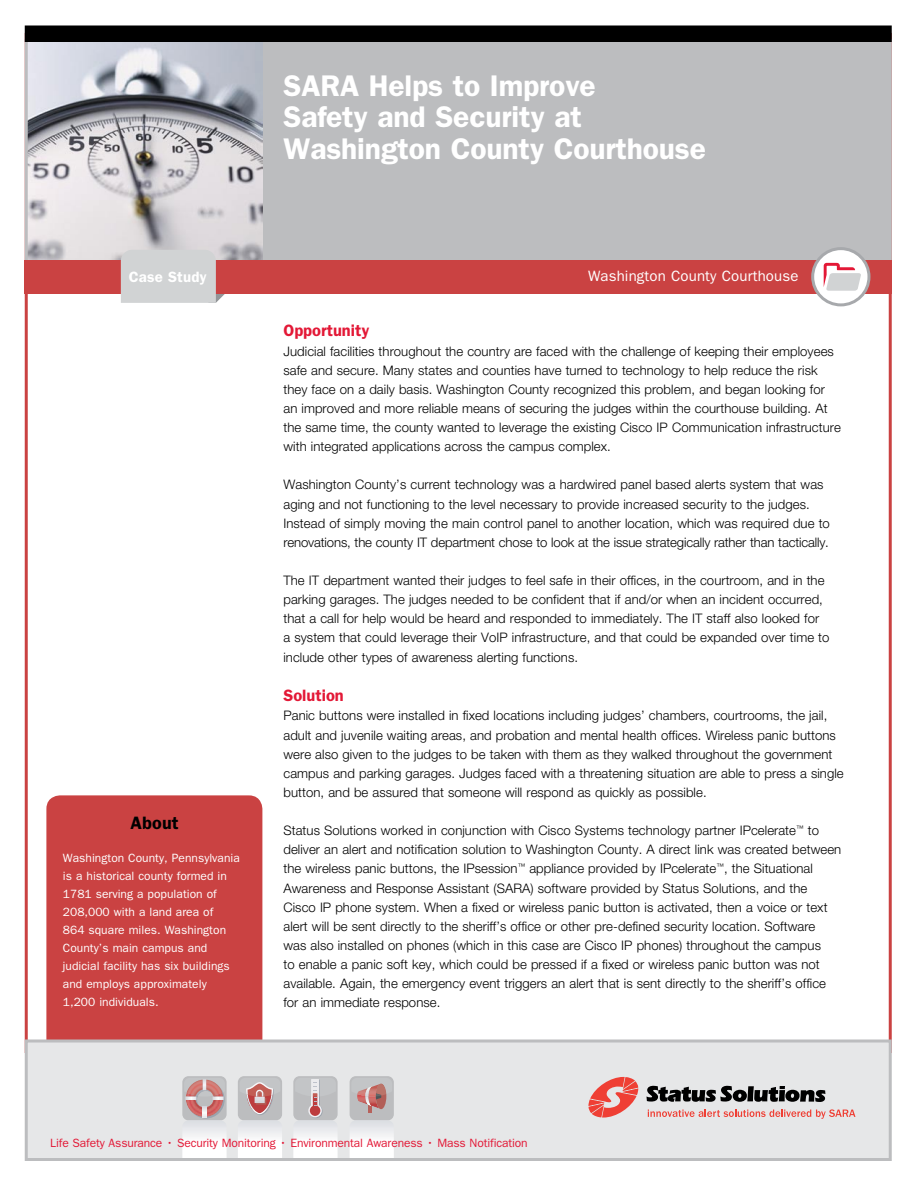
<style>
.page{position:relative;width:918px;height:1188px;background:#fff}
.page>*{position:absolute;margin:0;border:0;box-sizing:border-box;transform-origin:0 0}
.t1{font:600 30px/31.5px "Franklin Gothic";letter-spacing:-.005em;color:#fff}
.t2{font:600 18px "Franklin Gothic";letter-spacing:.01em;color:#000}
.t3{font:600 16.5px "Franklin Gothic";color:#e31836}
.t4{font:15px "Franklin Gothic";letter-spacing:.01em;color:#fff}
.t5{font:600 15px "Franklin Gothic";letter-spacing:.01em;color:#fff}
.t6{font:300 13.2px/19.2px "Helvetica Neue";letter-spacing:.005em;color:#000}
.t7{font:12px/18px "Franklin Gothic";color:#fff}
.t8{font:12px "Franklin Gothic";letter-spacing:-.01em;color:#e31836}
</style>
<div class="page">
<div style="left:26px;top:40px;width:864px;height:224px;background:#bcbdbf"></div>
<img style="left:29px;top:43px;width:233px;height:217px">
<div style="left:46px;top:795px;width:216px;height:265px;background:#ca4242;border-radius:14px"></div>
<div style="left:26px;top:1041px;width:864px;height:119px;background:#e6e7e8"></div>
<div style="left:182px;top:1076px;width:45px;height:44px;background:#bcbdbf;border-radius:6px"></div>
<img style="left:182px;top:1120px;width:45px;height:37px">
<div style="left:238px;top:1076px;width:44px;height:44px;background:#bcbdbf;border-radius:6px"></div>
<img style="left:238px;top:1120px;width:44px;height:37px">
<div style="left:350px;top:1076px;width:44px;height:44px;background:#bcbdbf;border-radius:6px"></div>
<img style="left:350px;top:1120px;width:44px;height:37px">
<div style="left:293px;top:1076px;width:45px;height:44px;background:#bcbdbf;border-radius:6px"></div>
<img style="left:293px;top:1120px;width:45px;height:37px">
<svg style="left:185px;top:1079px;width:40px;height:39px"></svg>
<svg style="left:246px;top:1082px;width:28px;height:33px"></svg>
<svg style="left:357px;top:1083px;width:30px;height:30px"></svg>
<svg style="left:308px;top:1079px;width:15px;height:37px"></svg>
<div style="left:25px;top:1040px;width:867px;height:121px;border:3px solid #bcbdbf"></div>
<svg style="left:588px;top:1077px;width:50px;height:41px"></svg>
<svg style="left:646px;top:1086px;width:179px;height:16px"></svg>
<svg style="left:648px;top:1109px;width:207px;height:10px"></svg>
<div style="left:26px;top:27px;width:864px;height:13px;background:#000"></div>
<div style="left:25px;top:25px;width:867px;height:17px;border:3px solid #000"></div>
<div style="left:25px;top:260px;width:867px;height:34px;background:#ca4242"></div>
<svg style="left:121px;top:250px;width:105px;height:53px;background:#d0cacb"></svg>
<svg style="left:813px;top:249px;width:56px;height:56px"></svg>
<svg style="left:824px;top:263px;width:37px;height:28px"></svg>
<div style="left:811px;top:247px;width:59px;height:59px;border:3px solid #a7a9ac;border-radius:50%"></div>
<h1 class="t1" style="left:284px;top:70px;width:424px">SARA Helps to Improve<br>Safety and Security at<br>Washington County Courthouse</h1>
<p class="t5" style="left:129px;top:268px;width:80px">Case Study</p>
<p class="t4" style="left:588px;top:267px;width:212px">Washington County Courthouse</p>
<h2 class="t2" style="left:131px;top:812px;width:50px">About</h2>
<p class="t7" style="left:63px;top:849px;width:179px">Washington County, Pennsylvania is a historical county formed in<br>1781 serving a population of<br>208,000 with a land area of<br>864 square miles. Washington<br>County’s main campus and judicial facility has six buildings and employs approximately<br>1,200 individuals.</p>
<p class="t3" style="left:284px;top:321px;width:87px">Opportunity</p>
<p class="t6" style="left:284px;top:341px;width:559px">Judicial facilities throughout the country are faced with the challenge of keeping their employees safe and secure. Many states and counties have turned to technology to help reduce the risk they face on a daily basis. Washington County recognized this problem, and began looking for an improved and more reliable means of securing the judges within the courthouse building. At the same time, the county wanted to leverage the existing Cisco IP Communication infrastructure with integrated applications across the campus complex.</p>
<p class="t6" style="left:284px;top:475px;width:548px">Washington County’s current technology was a hardwired panel based alerts system that was aging and not functioning to the level necessary to provide increased security to the judges.<br>Instead of simply moving the main control panel to another location, which was required due to renovations, the county IT department chose to look at the issue strategically rather than tactically.</p>
<p class="t6" style="left:284px;top:570px;width:548px">The IT department wanted their judges to feel safe in their offices, in the courtroom, and in the parking garages. The judges needed to be confident that if and/or when an incident occurred, that a call for help would be heard and responded to immediately. The IT staff also looked for<br>a system that could leverage their VoIP infrastructure, and that could be expanded over time to include other types of awareness alerting functions.</p>
<p class="t3" style="left:284px;top:686px;width:62px">Solution</p>
<p class="t6" style="left:284px;top:706px;width:562px">Panic buttons were installed in fixed locations including judges’ chambers, courtrooms, the jail, adult and juvenile waiting areas, and probation and mental health offices. Wireless panic buttons were also given to the judges to be taken with them as they walked throughout the government campus and parking garages. Judges faced with a threatening situation are able to press a single button, and be assured that someone will respond as quickly as possible.</p>
<p class="t6" style="left:284px;top:821px;width:559px">Status Solutions worked in conjunction with Cisco Systems technology partner IPcelerate<sup>™</sup> to deliver an alert and notification solution to Washington County. A direct link was created between the wireless panic buttons, the IPsession<sup>™</sup> appliance provided by IPcelerate<sup>™</sup>, the Situational Awareness and Response Assistant (SARA) software provided by Status Solutions, and the Cisco IP phone system. When a fixed or wireless panic button is activated, then a voice or text alert will be sent directly to the sheriff’s office or other pre-defined security location. Software was also installed on phones (which in this case are Cisco IP phones) throughout the campus<br>to enable a panic soft key, which could be pressed if a fixed or wireless panic button was not available. Again, the emergency event triggers an alert that is sent directly to the sheriff’s office for an immediate response.</p>
<p class="t8" style="left:50px;top:1136px;width:479px">Life Safety Assurance • Security Monitoring • Environmental Awareness • Mass Notification</p>
</div>
